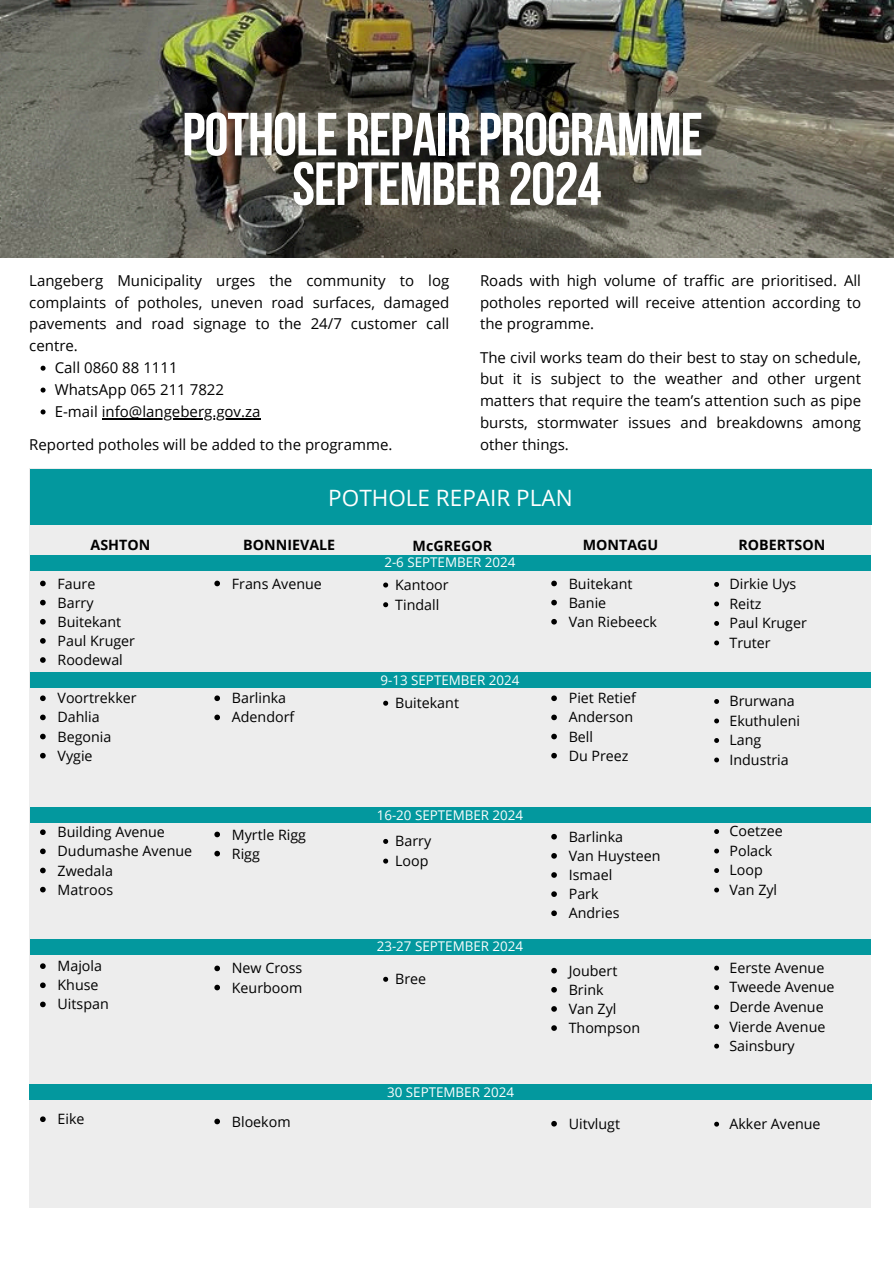
<style>
.page{position:relative;width:894px;height:1264px;background:#fff}
.page>*{position:absolute;margin:0;border:0;box-sizing:border-box;transform-origin:0 0}
.t1{font:700 60.75px/49.5px "Bebas Neue";letter-spacing:-.015em;color:#fff;text-align:center}
.t2{font:22.5px "Open Sans";color:#fefefe}
.t3{font:15px/21.9px "Open Sans";color:#000;text-align:justify}
.t4{font:14.25px "Open Sans";color:#000}
.t5{font:700 14.25px "Open Sans";color:#000}
.t6{font:13.35px "Open Sans";color:#fefefe}
</style>
<div class="page">
<div style="left:29px;top:468px;width:841px;height:740px;background:#ededed"></div>
<div style="left:30px;top:469px;width:841px;height:55px;background:#03989e"></div>
<svg style="left:41px;top:366px;width:5px;height:5px"></svg>
<svg style="left:41px;top:387px;width:5px;height:5px"></svg>
<svg style="left:41px;top:409px;width:5px;height:5px"></svg>
<hr style="left:102px;top:418px;width:158px;height:1px;background:#000">
<svg style="left:714px;top:582px;width:4px;height:5px"></svg>
<svg style="left:714px;top:601px;width:4px;height:5px"></svg>
<svg style="left:714px;top:621px;width:4px;height:5px"></svg>
<svg style="left:714px;top:640px;width:4px;height:5px"></svg>
<svg style="left:714px;top:699px;width:4px;height:5px"></svg>
<svg style="left:714px;top:718px;width:4px;height:5px"></svg>
<svg style="left:714px;top:738px;width:4px;height:5px"></svg>
<svg style="left:714px;top:757px;width:4px;height:5px"></svg>
<svg style="left:714px;top:829px;width:4px;height:5px"></svg>
<svg style="left:714px;top:848px;width:4px;height:5px"></svg>
<svg style="left:714px;top:868px;width:4px;height:5px"></svg>
<svg style="left:714px;top:887px;width:4px;height:5px"></svg>
<svg style="left:714px;top:965px;width:4px;height:5px"></svg>
<svg style="left:714px;top:985px;width:4px;height:5px"></svg>
<svg style="left:714px;top:1004px;width:4px;height:5px"></svg>
<svg style="left:714px;top:1024px;width:4px;height:5px"></svg>
<svg style="left:714px;top:1043px;width:4px;height:5px"></svg>
<svg style="left:714px;top:1121px;width:4px;height:5px"></svg>
<img style="left:0;top:0;width:893px;height:257px">
<svg style="left:551px;top:580px;width:5px;height:6px"></svg>
<svg style="left:551px;top:599px;width:5px;height:6px"></svg>
<svg style="left:551px;top:619px;width:5px;height:5px"></svg>
<svg style="left:551px;top:695px;width:5px;height:6px"></svg>
<svg style="left:551px;top:714px;width:5px;height:6px"></svg>
<svg style="left:551px;top:733px;width:5px;height:6px"></svg>
<svg style="left:551px;top:752px;width:5px;height:6px"></svg>
<svg style="left:551px;top:833px;width:5px;height:6px"></svg>
<svg style="left:551px;top:853px;width:5px;height:5px"></svg>
<svg style="left:551px;top:872px;width:5px;height:5px"></svg>
<svg style="left:551px;top:891px;width:5px;height:5px"></svg>
<svg style="left:551px;top:910px;width:5px;height:6px"></svg>
<svg style="left:551px;top:967px;width:5px;height:6px"></svg>
<svg style="left:551px;top:987px;width:5px;height:5px"></svg>
<svg style="left:551px;top:1006px;width:5px;height:5px"></svg>
<svg style="left:551px;top:1025px;width:5px;height:5px"></svg>
<svg style="left:551px;top:1121px;width:5px;height:5px"></svg>
<svg style="left:383px;top:582px;width:5px;height:5px"></svg>
<svg style="left:383px;top:602px;width:5px;height:5px"></svg>
<svg style="left:383px;top:700px;width:5px;height:5px"></svg>
<svg style="left:383px;top:839px;width:5px;height:5px"></svg>
<svg style="left:383px;top:858px;width:5px;height:5px"></svg>
<svg style="left:383px;top:976px;width:5px;height:5px"></svg>
<svg style="left:40px;top:580px;width:6px;height:6px"></svg>
<svg style="left:40px;top:599px;width:6px;height:6px"></svg>
<svg style="left:40px;top:619px;width:6px;height:5px"></svg>
<svg style="left:40px;top:638px;width:6px;height:5px"></svg>
<svg style="left:40px;top:657px;width:6px;height:5px"></svg>
<svg style="left:40px;top:695px;width:6px;height:6px"></svg>
<svg style="left:40px;top:714px;width:6px;height:6px"></svg>
<svg style="left:40px;top:733px;width:6px;height:6px"></svg>
<svg style="left:40px;top:752px;width:6px;height:6px"></svg>
<svg style="left:40px;top:829px;width:6px;height:6px"></svg>
<svg style="left:40px;top:848px;width:6px;height:6px"></svg>
<svg style="left:40px;top:867px;width:6px;height:6px"></svg>
<svg style="left:40px;top:886px;width:6px;height:6px"></svg>
<svg style="left:40px;top:963px;width:6px;height:5px"></svg>
<svg style="left:40px;top:982px;width:6px;height:6px"></svg>
<svg style="left:40px;top:1001px;width:6px;height:6px"></svg>
<svg style="left:40px;top:1116px;width:6px;height:5px"></svg>
<div style="left:30px;top:555px;width:840px;height:15px;background:#03989e"></div>
<div style="left:30px;top:672px;width:840px;height:16px;background:#03989e"></div>
<svg style="left:214px;top:580px;width:6px;height:6px"></svg>
<svg style="left:214px;top:695px;width:6px;height:6px"></svg>
<svg style="left:214px;top:714px;width:6px;height:6px"></svg>
<svg style="left:214px;top:831px;width:6px;height:6px"></svg>
<svg style="left:214px;top:850px;width:6px;height:6px"></svg>
<svg style="left:214px;top:965px;width:6px;height:6px"></svg>
<svg style="left:214px;top:984px;width:6px;height:6px"></svg>
<svg style="left:214px;top:1118px;width:6px;height:6px"></svg>
<div style="left:30px;top:807px;width:840px;height:16px;background:#03989e"></div>
<div style="left:30px;top:939px;width:840px;height:15px;background:#03989e"></div>
<div style="left:29px;top:1084px;width:842px;height:15px;background:#03989e"></div>
<p class="t1" style="left:182px;top:115px;width:522px">POTHOLE REPAIR PROGRAMME<br>SEPTEMBER 2024</p>
<p class="t3" style="left:480px;top:269px;width:382px">Roads with high volume of traffic are prioritised. All potholes reported will receive attention according to the programme.</p>
<p class="t3" style="left:480px;top:346px;width:382px">The civil works team do their best to stay on schedule, but it is subject to the weather and other urgent matters that require the team’s attention such as pipe bursts, stormwater issues and breakdowns among other things.</p>
<p class="t2" style="left:328px;top:481px;width:246px">POTHOLE REPAIR PLAN</p>
<p class="t3" style="left:29px;top:269px;width:421px">Langeberg Municipality urges the community to log complaints of potholes, uneven road surfaces, damaged pavements and road signage to the 24/7 customer call centre.</p>
<p class="t3" style="left:55px;top:356px;width:124px">Call 0860 88 1111</p>
<p class="t3" style="left:55px;top:378px;width:171px">WhatsApp 065 211 7822</p>
<h1 class="t3" style="left:55px;top:400px;width:207px">E-mail info@langeberg.gov.za</h1>
<h5 class="t3" style="left:29px;top:433px;width:364px">Reported potholes will be added to the programme.</h5>
<p class="t5" style="left:90px;top:535px;width:61px">ASHTON</p>
<p class="t4" style="left:58px;top:573px;width:39px">Faure</p>
<p class="t4" style="left:58px;top:592px;width:37px">Barry</p>
<p class="t4" style="left:58px;top:611px;width:65px">Buitekant</p>
<p class="t4" style="left:58px;top:630px;width:79px">Paul Kruger</p>
<p class="t4" style="left:58px;top:650px;width:67px">Roodewal</p>
<p class="t4" style="left:58px;top:688px;width:81px">Voortrekker</p>
<p class="t4" style="left:58px;top:707px;width:44px">Dahlia</p>
<p class="t4" style="left:58px;top:726px;width:55px">Begonia</p>
<p class="t4" style="left:58px;top:745px;width:37px">Vygie</p>
<h3 class="t4" style="left:58px;top:822px;width:109px">Building Avenue</h3>
<p class="t4" style="left:58px;top:841px;width:136px">Dudumashe Avenue</p>
<p class="t4" style="left:58px;top:860px;width:57px">Zwedala</p>
<p class="t4" style="left:58px;top:879px;width:57px">Matroos</p>
<p class="t4" style="left:58px;top:956px;width:46px">Majola</p>
<p class="t4" style="left:58px;top:975px;width:42px">Khuse</p>
<p class="t4" style="left:58px;top:994px;width:53px">Uitspan</p>
<p class="t4" style="left:58px;top:1109px;width:28px">Eike</p>
<p class="t5" style="left:243px;top:535px;width:93px">BONNIEVALE</p>
<p class="t4" style="left:232px;top:573px;width:91px">Frans Avenue</p>
<p class="t4" style="left:232px;top:688px;width:56px">Barlinka</p>
<p class="t4" style="left:232px;top:707px;width:64px">Adendorf</p>
<p class="t4" style="left:232px;top:824px;width:76px">Myrtle Rigg</p>
<p class="t4" style="left:232px;top:843px;width:29px">Rigg</p>
<p class="t4" style="left:232px;top:958px;width:72px">New Cross</p>
<p class="t4" style="left:232px;top:977px;width:72px">Keurboom</p>
<p class="t4" style="left:232px;top:1111px;width:60px">Bloekom</p>
<p class="t5" style="left:412px;top:535px;width:81px">McGREGOR</p>
<p class="t4" style="left:395px;top:575px;width:55px">Kantoor</p>
<p class="t4" style="left:395px;top:594px;width:46px">Tindall</p>
<p class="t6" style="left:384px;top:553px;width:132px">2-6 SEPTEMBER 2024</p>
<p class="t6" style="left:380px;top:670px;width:140px">9-13 SEPTEMBER 2024</p>
<p class="t4" style="left:395px;top:693px;width:65px">Buitekant</p>
<p class="t6" style="left:376px;top:805px;width:148px">16-20 SEPTEMBER 2024</p>
<p class="t4" style="left:395px;top:831px;width:37px">Barry</p>
<p class="t4" style="left:395px;top:850px;width:35px">Loop</p>
<p class="t6" style="left:376px;top:937px;width:148px">23-27 SEPTEMBER 2024</p>
<p class="t4" style="left:395px;top:969px;width:33px">Bree</p>
<p class="t6" style="left:387px;top:1082px;width:128px">30 SEPTEMBER 2024</p>
<p class="t5" style="left:582px;top:535px;width:77px">MONTAGU</p>
<h3 class="t4" style="left:568px;top:573px;width:65px">Buitekant</h3>
<p class="t4" style="left:568px;top:592px;width:39px">Banie</p>
<p class="t4" style="left:568px;top:611px;width:90px">Van Riebeeck</p>
<p class="t4" style="left:568px;top:688px;width:69px">Piet Retief</p>
<p class="t4" style="left:568px;top:707px;width:66px">Anderson</p>
<p class="t4" style="left:568px;top:726px;width:26px">Bell</p>
<p class="t4" style="left:568px;top:745px;width:61px">Du Preez</p>
<p class="t4" style="left:568px;top:826px;width:56px">Barlinka</p>
<p class="t4" style="left:568px;top:845px;width:93px">Van Huysteen</p>
<h4 class="t4" style="left:568px;top:864px;width:45px">Ismael</h4>
<p class="t4" style="left:568px;top:884px;width:31px">Park</p>
<p class="t4" style="left:568px;top:903px;width:52px">Andries</p>
<p class="t4" style="left:568px;top:960px;width:50px">Joubert</p>
<p class="t4" style="left:568px;top:979px;width:36px">Brink</p>
<p class="t4" style="left:568px;top:998px;width:49px">Van Zyl</p>
<p class="t4" style="left:568px;top:1017px;width:73px">Thompson</p>
<h3 class="t4" style="left:568px;top:1113px;width:53px">Uitvlugt</h3>
<p class="t5" style="left:738px;top:535px;width:88px">ROBERTSON</p>
<p class="t4" style="left:729px;top:574px;width:68px">Dirkie Uys</p>
<p class="t4" style="left:729px;top:593px;width:34px">Reitz</p>
<h5 class="t4" style="left:729px;top:613px;width:79px">Paul Kruger</h5>
<h5 class="t4" style="left:729px;top:632px;width:43px">Truter</h5>
<h5 class="t4" style="left:729px;top:691px;width:67px">Brurwana</h5>
<h2 class="t4" style="left:729px;top:710px;width:72px">Ekuthuleni</h2>
<h3 class="t4" style="left:729px;top:730px;width:33px">Lang</h3>
<p class="t4" style="left:729px;top:749px;width:61px">Industria</p>
<p class="t4" style="left:729px;top:821px;width:55px">Coetzee</p>
<p class="t4" style="left:729px;top:840px;width:44px">Polack</p>
<p class="t4" style="left:729px;top:860px;width:35px">Loop</p>
<p class="t4" style="left:729px;top:879px;width:49px">Van Zyl</p>
<p class="t4" style="left:729px;top:957px;width:96px">Eerste Avenue</p>
<p class="t4" style="left:729px;top:977px;width:106px">Tweede Avenue</p>
<p class="t4" style="left:729px;top:996px;width:96px">Derde Avenue</p>
<p class="t4" style="left:729px;top:1016px;width:97px">Vierde Avenue</p>
<p class="t4" style="left:729px;top:1035px;width:67px">Sainsbury</p>
<p class="t4" style="left:729px;top:1113px;width:93px">Akker Avenue</p>
</div>
